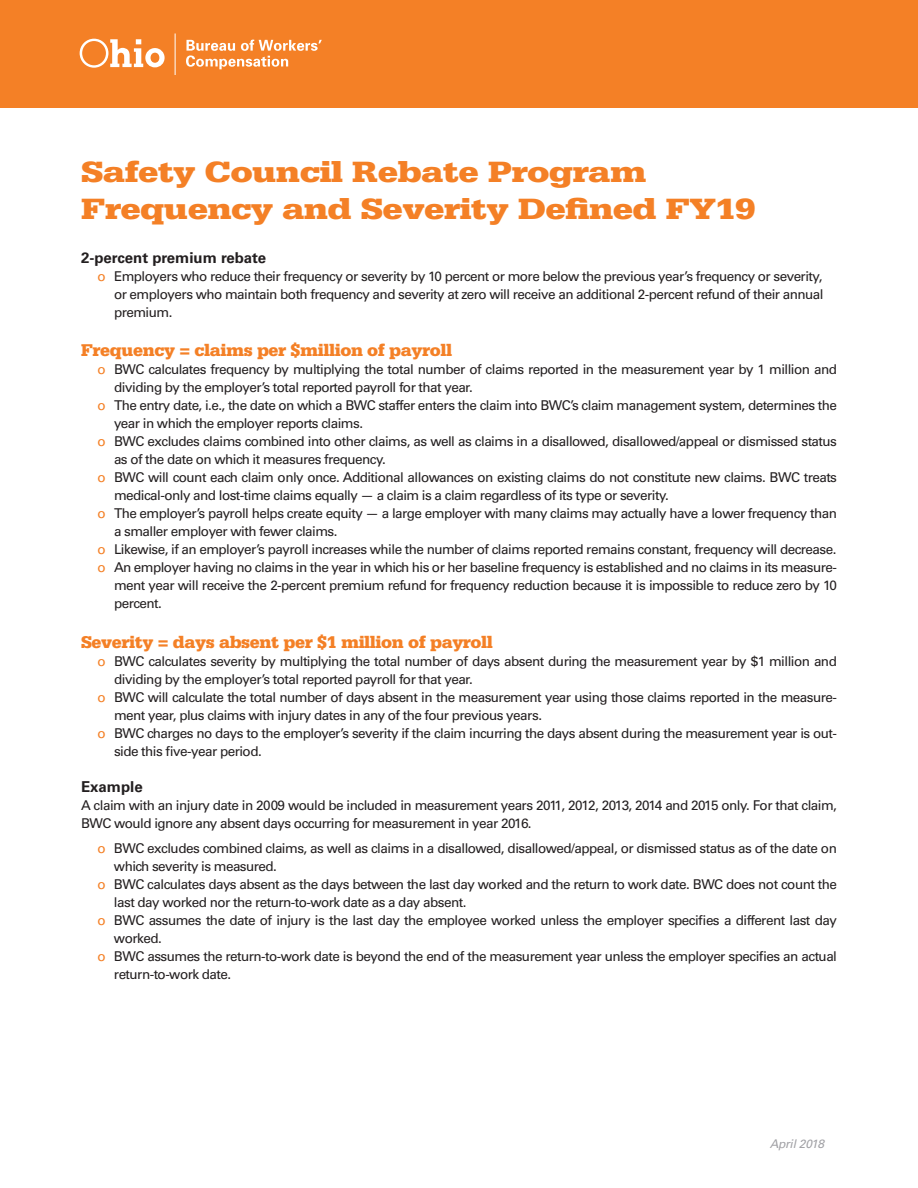
<style>
.page{position:relative;width:918px;height:1188px;background:#fff}
.page>*{position:absolute;margin:0;border:0;box-sizing:border-box;transform-origin:0 0}
.Head_1{font:900 31.05px "Serifa Std";letter-spacing:-.02em;color:#f48026;scale:1.19 1}
.Head_1-2{font:900 18px "Serifa Std";letter-spacing:-.02em;color:#f48026}
.Head1{font:700 15px "Univers LT Std";color:#231f20}
.Body{font:700 15px "Univers LT Std";color:#231f20}
.bullets{font:13.5px/18px "Univers LT Std";letter-spacing:-.04em;color:#231f20}
.Body-2{font:13.5px/18px "Univers LT Std";letter-spacing:-.04em;color:#231f20;text-align:justify}
.t1{font:italic 12px "Univers LT Std";letter-spacing:-.02em;color:#a1a1a5}
.s1{color:#f48026}
</style>
<div class="page">
<div style="left:0;top:0;width:918px;height:108px;background:#f48026"></div>
<svg style="left:80px;top:39px;width:85px;height:29px"></svg>
<svg style="left:186px;top:40px;width:136px;height:29px"></svg>
<hr style="left:175px;top:33px;width:1px;height:42px;background:#fff">
<p class="Head_1" style="left:81px;top:154px;width:477px">Safety Council Rebate Program</p>
<p class="Head_1" style="left:81px;top:191px;width:568px">Frequency and Severity Defined FY19</p>
<p class="Head1" style="left:81px;top:249px;width:187px">2-percent premium rebate</p>
<p class="Body-2" style="left:114px;top:267px;width:711px;text-indent:-16px"><span class="s1">o</span> Employers who reduce their frequency or severity by 10 percent or more below the previous year’s frequency or severity, or employers who maintain both frequency and severity at zero will receive an additional 2-percent refund of their annual premium.</p>
<p class="Head_1-2" style="left:81px;top:340px;width:373px">Frequency = claims per $million of payroll</p>
<p class="bullets" style="left:114px;top:361px;width:725px;text-indent:-17px"><span class="s1">o</span> BWC calculates frequency by multiplying the total number of claims reported in the measurement year by 1 million and dividing by the employer’s total reported payroll for that year.</p>
<p class="bullets" style="left:114px;top:397px;width:724px;text-indent:-17px"><span class="s1">o</span> The entry date, i.e., the date on which a BWC staffer enters the claim into BWC’s claim management system, determines the year in which the employer reports claims.</p>
<p class="bullets" style="left:114px;top:433px;width:725px;text-indent:-17px"><span class="s1">o</span> BWC excludes claims combined into other claims, as well as claims in a disallowed, disallowed/appeal or dismissed status as of the date on which it measures frequency.</p>
<p class="bullets" style="left:114px;top:469px;width:725px;text-indent:-17px"><span class="s1">o</span> BWC will count each claim only once. Additional allowances on existing claims do not constitute new claims. BWC treats medical-only and lost-time claims equally — a claim is a claim regardless of its type or severity.</p>
<p class="bullets" style="left:114px;top:505px;width:725px;text-indent:-17px"><span class="s1">o</span> The employer’s payroll helps create equity — a large employer with many claims may actually have a lower frequency than a smaller employer with fewer claims.</p>
<p class="bullets" style="left:98px;top:541px;width:740px"><span class="s1">o</span> Likewise, if an employer’s payroll increases while the number of claims reported remains constant, frequency will decrease.</p>
<p class="bullets" style="left:114px;top:559px;width:725px;text-align:justify;text-indent:-17px"><span class="s1">o</span> An employer having no claims in the year in which his or her baseline frequency is established and no claims in its measure&shy;ment year will receive the 2-percent premium refund for frequency reduction because it is impossible to reduce zero by 10 percent.</p>
<p class="Head_1-2" style="left:81px;top:632px;width:413px">Severity = days absent per $1 million of payroll</p>
<p class="bullets" style="left:114px;top:652px;width:724px;text-indent:-17px"><span class="s1">o</span> BWC calculates severity by multiplying the total number of days absent during the measurement year by $1 million and dividing by the employer’s total reported payroll for that year.</p>
<p class="bullets" style="left:114px;top:688px;width:724px;text-indent:-17px"><span class="s1">o</span> BWC will calculate the total number of days absent in the measurement year using those claims reported in the measure&shy;ment year, plus claims with injury dates in any of the four previous years.</p>
<p class="bullets" style="left:114px;top:724px;width:724px;text-indent:-17px"><span class="s1">o</span> BWC charges no days to the employer’s severity if the claim incurring the days absent during the measurement year is out&shy;side this five-year period.</p>
<p class="Body" style="left:81px;top:778px;width:63px">Example</p>
<p class="bullets" style="left:81px;top:796px;width:758px">A claim with an injury date in 2009 would be included in measurement years 2011, 2012, 2013, 2014 and 2015 only. For that claim,<br>BWC would ignore any absent days occurring for measurement in year 2016.</p>
<p class="bullets" style="left:114px;top:839px;width:724px;text-indent:-17px"><span class="s1">o</span> BWC excludes combined claims, as well as claims in a disallowed, disallowed/appeal, or dismissed status as of the date on which severity is measured.</p>
<p class="bullets" style="left:114px;top:875px;width:725px;text-indent:-17px"><span class="s1">o</span> BWC calculates days absent as the days between the last day worked and the return to work date. BWC does not count the last day worked nor the return-to-work date as a day absent.</p>
<p class="bullets" style="left:114px;top:911px;width:724px;text-indent:-17px"><span class="s1">o</span> BWC assumes the date of injury is the last day the employee worked unless the employer specifies a different last day worked.</p>
<p class="bullets" style="left:114px;top:947px;width:725px;text-indent:-17px"><span class="s1">o</span> BWC assumes the return-to-work date is beyond the end of the measurement year unless the employer specifies an actual return-to-work date.</p>
<p class="t1" style="left:770px;top:1137px;width:56px">April 2018</p>
</div>
